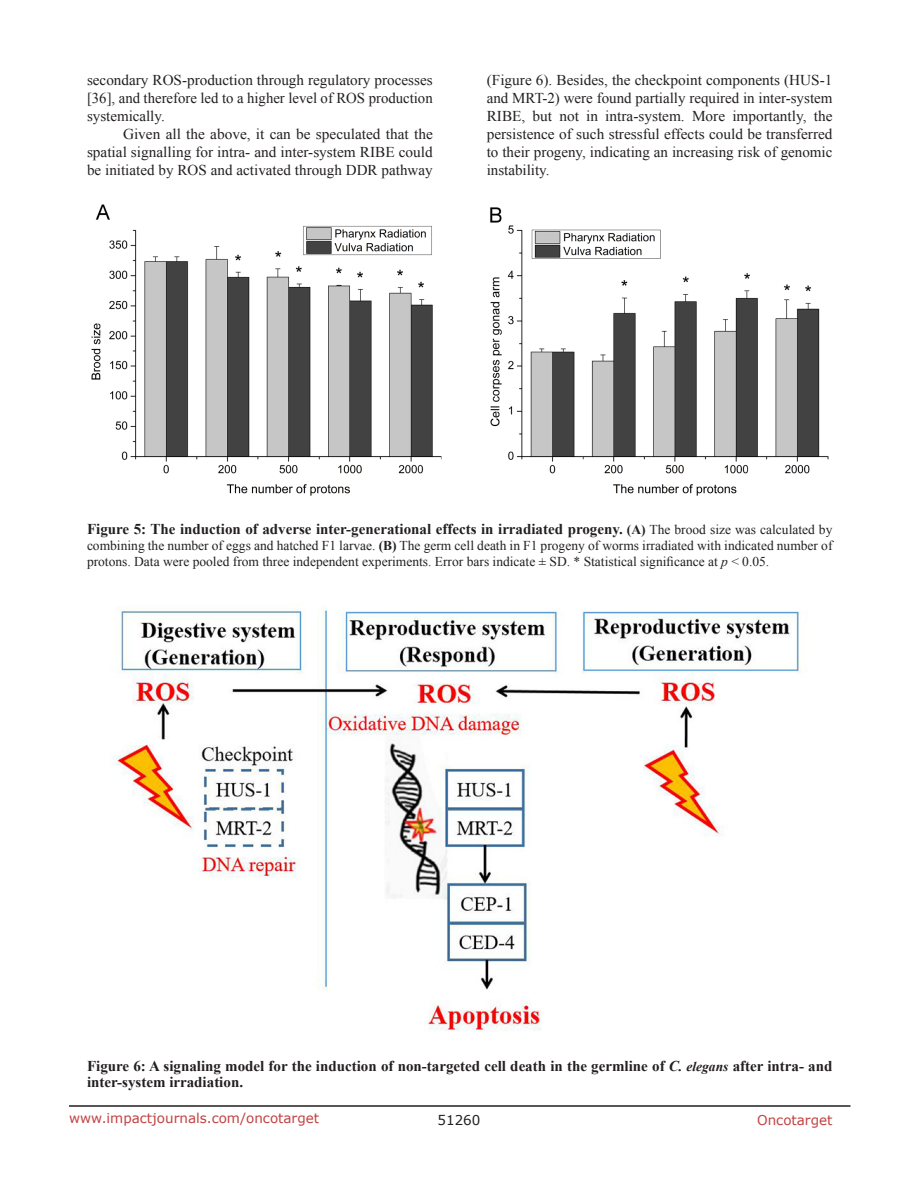
<style>
.page{position:relative;width:918px;height:1188px;background:#fff}
.page>*{position:absolute;margin:0;border:0;box-sizing:border-box;transform-origin:0 0}
.BodyText{font:15px/18px "Times New Roman";color:#231f20;text-align:justify}
.figuretext{font:700 15px/16.2px "Times New Roman";color:#231f20}
.figuretext-2{font:13.5px/16.2px "Times New Roman";color:#231f20}
.t1{font:13.5px "Verdana";color:#c24141}
.t2{font:13.5px "Verdana";color:#231f20}
.s1{font-size:13.5px}
.s2{font-weight:400;font-size:13.5px}
.s3{font-weight:700}
.s4{font-style:italic}
.s5{font-style:italic;font-size:13.5px}
</style>
<div class="page">
<hr style="left:69px;top:1105px;width:781px;height:2px;background:#231f20">
<img style="left:112px;top:608px;width:689px;height:423px">
<img style="left:91px;top:204px;width:738px;height:292px">
<p class="BodyText" style="left:87px;top:71px;width:347px">secondary ROS-production through regulatory processes [36], and therefore led to a higher level of ROS production systemically.</p>
<p class="BodyText" style="left:87px;top:125px;width:347px;text-indent:36px">Given all the above, it can be speculated that the spatial signalling for intra- and inter-system RIBE could be initiated by ROS and activated through DDR pathway</p>
<p class="BodyText" style="left:487px;top:71px;width:347px">(Figure 6). Besides, the checkpoint components (HUS-1 and MRT-2) were found partially required in inter-system RIBE, but not in intra-system. More importantly, the persistence of such stressful effects could be transferred to their progeny, indicating an increasing risk of genomic instability.</p>
<p class="figuretext" style="left:87px;top:520px;width:747px">Figure 5: The induction of adverse inter-generational effects in irradiated progeny. <span class="s1">(A)</span> <span class="s2">The brood size was calculated by</span></p>
<p class="figuretext-2" style="left:87px;top:537px;width:747px">combining the number of eggs and hatched F1 larvae. <span class="s3">(B)</span> The germ cell death in F1 progeny of worms irradiated with indicated number of protons. Data were pooled from three independent experiments. Error bars indicate ± SD. * Statistical significance at <span class="s4">p</span> &lt; 0.05.</p>
<p class="figuretext" style="left:87px;top:1057px;width:747px">Figure 6: A signaling model for the induction of non-targeted cell death in the germline of <span class="s4">C.</span> <span class="s5">elegans</span> after intra- and inter-system irradiation.</p>
<p class="t1" style="left:69px;top:1109px;width:252px">www.impactjournals.com/oncotarget</p>
<p class="t2" style="left:438px;top:1111px;width:44px">51260</p>
<p class="t1" style="left:757px;top:1111px;width:77px">Oncotarget</p>
</div>
